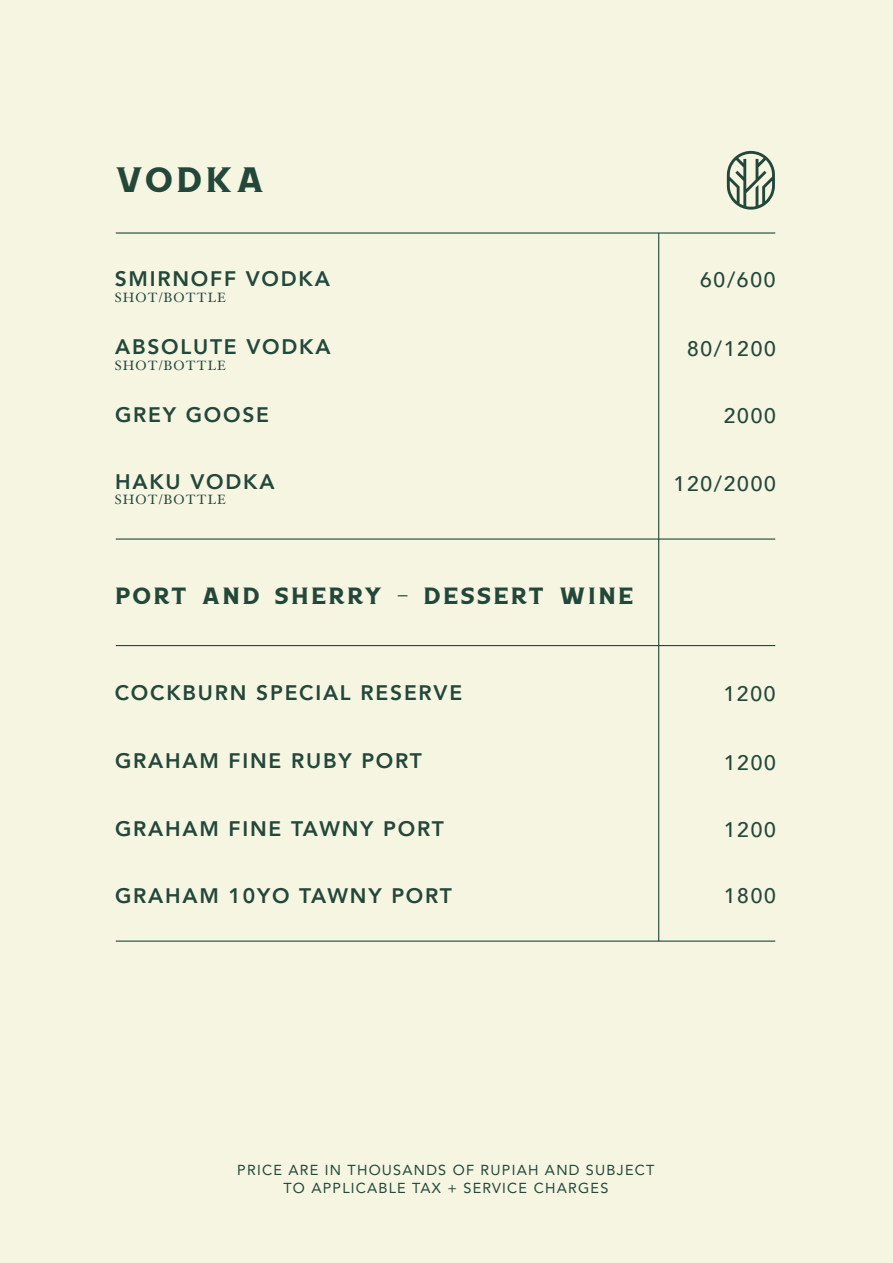
<style>
.page{position:relative;width:893px;height:1263px;background:#f5f5e2}
.page>*{position:absolute;margin:0;border:0;box-sizing:border-box;transform-origin:0 0}
.t1{font:45px "Boardwalk Avenue Serif";letter-spacing:.095em;color:#234739}
.t2{font:30px "Boardwalk Avenue Serif";letter-spacing:.1em;color:#234739}
.t3{font:800 21px "Avenir";letter-spacing:.085em;color:#234739}
.t4{font:500 21px "Avenir";letter-spacing:.085em;color:#234739}
.t5{font:14.4px/17.4px "Avenir";letter-spacing:.085em;color:#234739;text-align:center}
.t6{font:13.5px "Hoefler Text";letter-spacing:.085em;color:#234739}
</style>
<div class="page">
<hr style="left:116px;top:232px;width:659px;height:2px;background:#234739">
<hr style="left:116px;top:940px;width:659px;height:2px;background:#234739">
<hr style="left:658px;top:233px;width:1px;height:708px;background:#234739">
<svg style="left:727px;top:151px;width:48px;height:59px"></svg>
<hr style="left:116px;top:538px;width:659px;height:2px;background:#234739">
<hr style="left:116px;top:645px;width:659px;height:1px;background:#234739">
<h1 class="t1" style="left:115px;top:153px;width:150px">VODKA</h1>
<p class="t3" style="left:115px;top:262px;width:217px">SMIRNOFF VODKA</p>
<p class="t6" style="left:115px;top:290px;width:113px">SHOT/BOTTLE</p>
<p class="t3" style="left:115px;top:330px;width:217px">ABSOLUTE VODKA</p>
<p class="t6" style="left:115px;top:357px;width:113px">SHOT/BOTTLE</p>
<p class="t3" style="left:115px;top:398px;width:155px">GREY GOOSE</p>
<p class="t3" style="left:115px;top:465px;width:161px">HAKU VODKA</p>
<p class="t6" style="left:115px;top:492px;width:113px">SHOT/BOTTLE</p>
<h2 class="t2" style="left:115px;top:578px;width:519px">PORT AND SHERRY - DESSERT WINE</h2>
<p class="t3" style="left:115px;top:676px;width:349px">COCKBURN SPECIAL RESERVE</p>
<p class="t3" style="left:115px;top:744px;width:308px">GRAHAM FINE RUBY PORT</p>
<p class="t3" style="left:115px;top:812px;width:330px">GRAHAM FINE TAWNY PORT</p>
<p class="t3" style="left:115px;top:879px;width:338px">GRAHAM 10YO TAWNY PORT</p>
<p class="t4" style="left:700px;top:262px;width:77px">60/600</p>
<p class="t4" style="left:687px;top:330px;width:90px">80/1200</p>
<p class="t4" style="left:724px;top:398px;width:53px">2000</p>
<p class="t4" style="left:673px;top:465px;width:104px">120/2000</p>
<p class="t4" style="left:723px;top:676px;width:53px">1200</p>
<p class="t4" style="left:724px;top:744px;width:53px">1200</p>
<p class="t4" style="left:724px;top:812px;width:53px">1200</p>
<p class="t4" style="left:724px;top:878px;width:53px">1800</p>
<p class="t5" style="left:237px;top:1161px;width:419px">PRICE ARE IN THOUSANDS OF RUPIAH AND SUBJECT<br>TO APPLICABLE TAX + SERVICE CHARGES</p>
</div>
